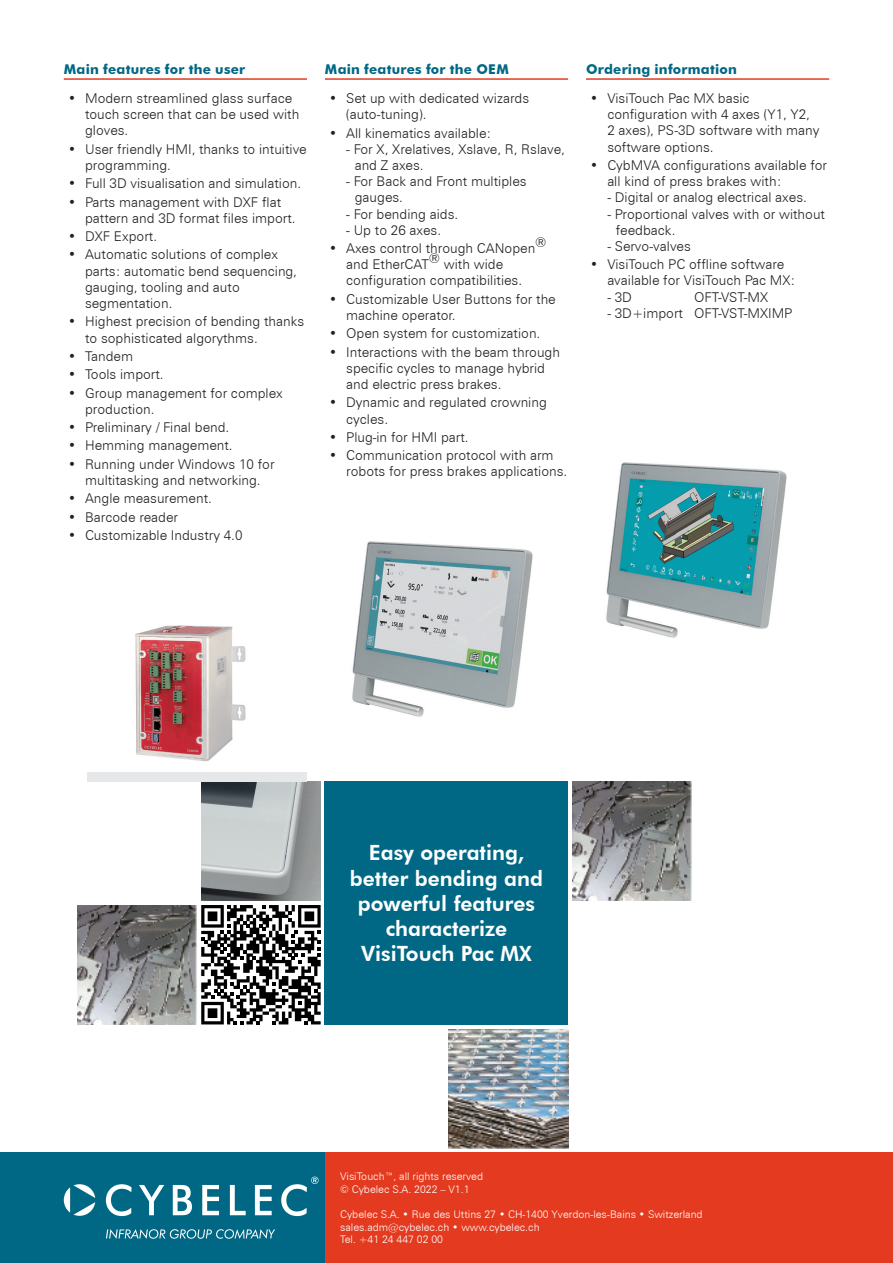
<style>
.page{position:relative;width:893px;height:1263px;background:#fff}
.page>*{position:absolute;margin:0;border:0;box-sizing:border-box;transform-origin:0 0}
.Titre_3_verso_EN{font:800 21px/25.2px "Futura BT";color:#fff;text-align:center}
.t1{font:300 13.5px/16.2px "Zurich BT";color:#231f20}
.Titre_4_verso_EN{font:700 13.5px "Futura BT";letter-spacing:.015em;color:#006884}
.t2{font:300 10.5px/12.6px "Zurich BT";color:#fff}
</style>
<div class="page">
<div style="left:325px;top:1152px;width:568px;height:111px;background:#e43b20"></div>
<div style="left:0;top:1152px;width:325px;height:111px;background:#006884"></div>
<div style="left:325px;top:781px;width:243px;height:243px;background:#006884"></div>
<img style="left:201px;top:781px;width:120px;height:120px">
<svg style="left:201px;top:905px;width:120px;height:119px"></svg>
<img style="left:449px;top:1029px;width:119px;height:119px">
<img style="left:78px;top:905px;width:119px;height:119px">
<img style="left:606px;top:462px;width:181px;height:176px">
<div style="left:87px;top:589px;width:220px;height:192px;background:#e6e7e9"></div>
<img style="left:87px;top:589px;width:220px;height:182px">
<img style="left:572px;top:781px;width:120px;height:120px">
<img style="left:352px;top:541px;width:181px;height:176px">
<svg style="left:106px;top:1184px;width:26px;height:32px"></svg>
<svg style="left:139px;top:1185px;width:25px;height:30px"></svg>
<svg style="left:173px;top:1185px;width:19px;height:30px"></svg>
<svg style="left:202px;top:1185px;width:17px;height:30px"></svg>
<svg style="left:230px;top:1185px;width:16px;height:30px"></svg>
<svg style="left:255px;top:1185px;width:17px;height:30px"></svg>
<svg style="left:64px;top:1184px;width:31px;height:32px"></svg>
<svg style="left:106px;top:1229px;width:169px;height:10px"></svg>
<svg style="left:281px;top:1176px;width:37px;height:40px"></svg>
<hr style="left:64px;top:78px;width:243px;height:2px;background:#e43b20">
<hr style="left:325px;top:78px;width:243px;height:2px;background:#e43b20">
<hr style="left:586px;top:78px;width:243px;height:2px;background:#e43b20">
<p class="Titre_4_verso_EN" style="left:64px;top:61px;width:183px">Main features for the user</p>
<p class="t1" style="left:85px;top:90px;width:216px;text-indent:-17px">• Modern streamlined glass surface touch screen that can be used with gloves.</p>
<p class="t1" style="left:85px;top:141px;width:223px;text-indent:-17px">• User friendly HMI, thanks to intuitive programming.</p>
<p class="t1" style="left:68px;top:175px;width:235px">• Full 3D visualisation and simulation.</p>
<p class="t1" style="left:85px;top:194px;width:212px;text-indent:-17px">• Parts management with DXF flat pattern and 3D format files import.</p>
<p class="t1" style="left:68px;top:228px;width:91px">• DXF Export.</p>
<p class="t1" style="left:85px;top:246px;width:213px;text-indent:-17px">• Automatic solutions of complex parts: automatic bend sequencing, gauging, tooling and auto segmentation.</p>
<p class="t1" style="left:85px;top:313px;width:221px;text-indent:-17px">• Highest precision of bending thanks to sophisticated algorythms.</p>
<p class="t1" style="left:68px;top:348px;width:67px">• Tandem</p>
<p class="t1" style="left:68px;top:366px;width:97px">• Tools import.</p>
<p class="t1" style="left:85px;top:385px;width:199px;text-indent:-17px">• Group management for complex production.</p>
<p class="t1" style="left:68px;top:419px;width:163px">• Preliminary / Final bend.</p>
<p class="t1" style="left:68px;top:437px;width:166px">• Hemming management.</p>
<p class="t1" style="left:68px;top:456px;width:208px;text-align:center">• Running under Windows 10 for multitasking and networking.</p>
<p class="t1" style="left:68px;top:490px;width:145px">• Angle measurement.</p>
<p class="t1" style="left:68px;top:509px;width:112px">• Barcode reader</p>
<p class="t1" style="left:68px;top:527px;width:176px">• Customizable Industry 4.0</p>
<p class="Titre_4_verso_EN" style="left:325px;top:61px;width:185px">Main features for the OEM</p>
<p class="t1" style="left:346px;top:90px;width:185px;text-indent:-17px">• Set up with dedicated wizards (auto-tuning).</p>
<p class="t1" style="left:329px;top:125px;width:164px">• All kinematics available:</p>
<p class="t1" style="left:355px;top:141px;width:212px;text-indent:-9px">- For X, Xrelatives, Xslave, R, Rslave, and Z axes.</p>
<p class="t1" style="left:355px;top:173px;width:173px;text-indent:-9px">- For Back and Front multiples gauges.</p>
<p class="t1" style="left:346px;top:206px;width:114px">- For bending aids.</p>
<p class="t1" style="left:346px;top:222px;width:96px">- Up to 26 axes.</p>
<p class="t1" style="left:346px;top:240px;width:202px;text-indent:-17px">• Axes control through CANopen® and EtherCAT® with wide configuration compatibilities.</p>
<p class="t1" style="left:346px;top:291px;width:211px;text-indent:-17px">• Customizable User Buttons for the machine operator.</p>
<p class="t1" style="left:329px;top:325px;width:213px">• Open system for customization.</p>
<p class="t1" style="left:346px;top:344px;width:215px;text-indent:-17px">• Interactions with the beam through specific cycles to manage hybrid and electric press brakes.</p>
<p class="t1" style="left:346px;top:394px;width:202px;text-indent:-17px">• Dynamic and regulated crowning cycles.</p>
<p class="t1" style="left:329px;top:429px;width:141px">• Plug-in for HMI part.</p>
<p class="t1" style="left:346px;top:447px;width:223px;text-indent:-17px">• Communication protocol with arm robots for press brakes applications.</p>
<p class="Titre_4_verso_EN" style="left:586px;top:61px;width:152px">Ordering information</p>
<p class="t1" style="left:607px;top:90px;width:214px;text-indent:-17px">• VisiTouch Pac MX basic configuration with 4 axes (Y1, Y2,<br>2 axes), PS-3D software with many software options.</p>
<p class="t1" style="left:607px;top:157px;width:221px;text-indent:-17px">• CybMVA configurations available for all kind of press brakes with:</p>
<p class="t1" style="left:607px;top:189px;width:201px">- Digital or analog electrical axes.</p>
<p class="t1" style="left:616px;top:206px;width:211px;text-indent:-9px">- Proportional valves with or without feedback.</p>
<p class="t1" style="left:607px;top:238px;width:85px">- Servo-valves</p>
<p class="t1" style="left:607px;top:256px;width:189px;text-indent:-17px">• VisiTouch PC offline software available for VisiTouch Pac MX:</p>
<p class="t1" style="left:607px;top:289px;width:26px">- 3D</p>
<p class="t1" style="left:694px;top:289px;width:76px">OFT-VST-MX</p>
<p class="t1" style="left:607px;top:305px;width:187px">- 3D+import OFT-VST-MXIMP</p>
<p class="Titre_3_verso_EN" style="left:350px;top:840px;width:194px">Easy operating, better bending and powerful features characterize<br>VisiTouch Pac MX</p>
<p class="t2" style="left:340px;top:1170px;width:144px">VisiTouch™, all rights reserved © Cybelec S.A. 2022 – V1.1</p>
<p class="t2" style="left:340px;top:1208px;width:364px">Cybelec S.A. • Rue des Uttins 27 • CH-1400 Yverdon-les-Bains • Switzerland sales.adm@cybelec.ch • www.cybelec.ch<br>Tel. +41 24 447 02 00</p>
</div>
